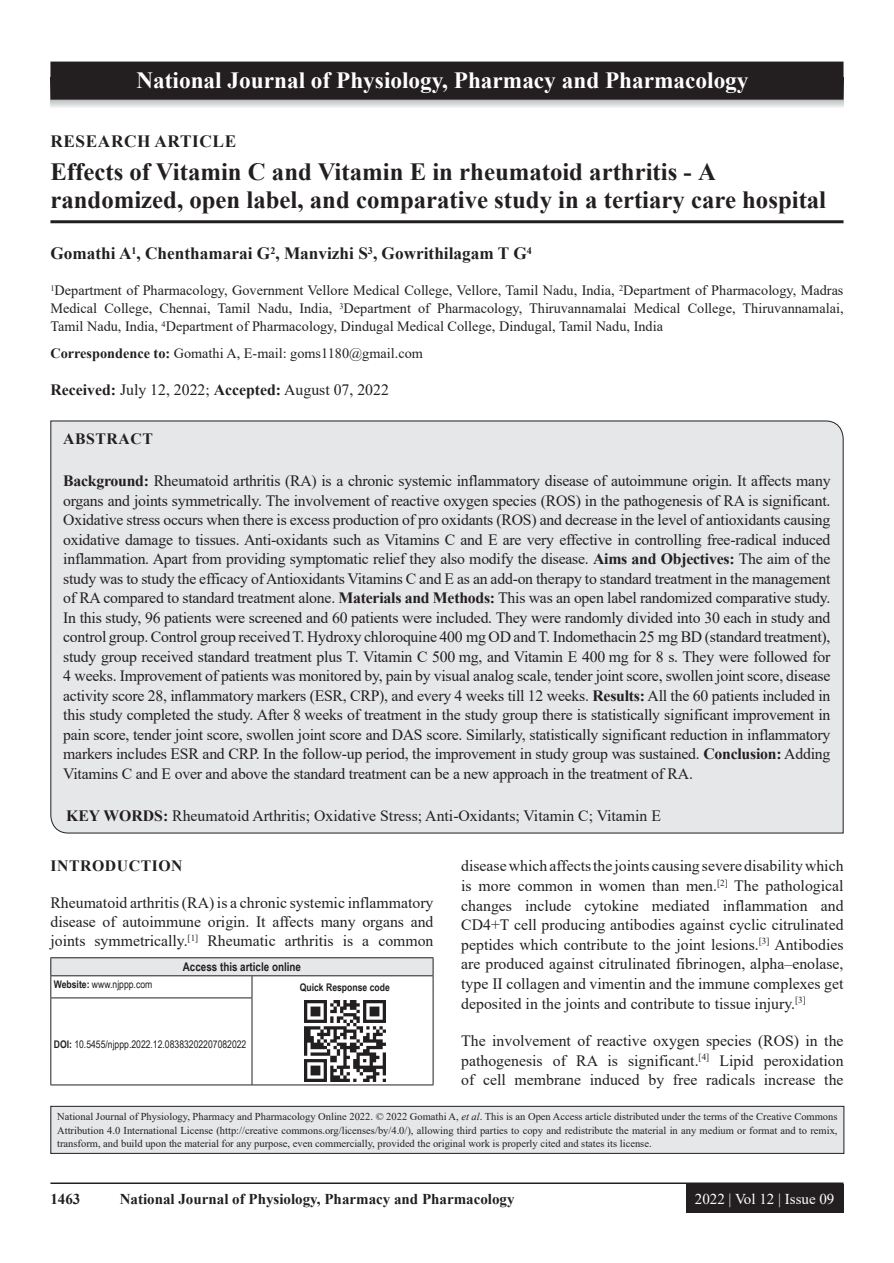
<style>
.page{position:relative;width:894px;height:1263px;background:#fff}
.page>*{position:absolute;margin:0;border:0;box-sizing:border-box;transform-origin:0 0}
.AT{font:700 24.75px/28.5px "Times New Roman";color:#231f20}
.JN_1{font:700 23.25px "Times New Roman";color:#fff}
.AU{font:700 17.25px "Times New Roman";color:#231f20}
.AH{font:700 17.25px "Times New Roman";letter-spacing:.035em;color:#231f20}
.ABS{font:15.75px/19.5px "Times New Roman";letter-spacing:-.015em;color:#231f20;text-align:justify}
.TX{font:15.75px/19.6px "Times New Roman";color:#231f20;text-align:justify}
.KWD{font:15.75px "Times New Roman";color:#231f20}
.HIS{font:15.75px "Times New Roman";color:#231f20}
.ABSH{font:700 15.75px "Times New Roman";letter-spacing:.035em;color:#231f20}
.RF{font:700 15px "Times New Roman";color:#231f20}
.RF_VOL{font:15px "Times New Roman";color:#fff}
.AFF{font:14.25px/18px "Times New Roman";color:#231f20;text-align:justify}
.ADD{font:14.25px "Times New Roman";color:#231f20}
.AAO{font:700 12px "Arial Narrow";color:#231f20}
.JN_TX{font:10.5px/13.5px "Times New Roman";color:#231f20;text-align:justify}
.DOI{font:10.5px "Arial Narrow";color:#231f20}
.Web{font:10.5px "Arial Narrow";color:#231f20}
.QR{font:700 10.5px "Arial Narrow";color:#231f20}
.s1{font-weight:700}
.s2{font-style:italic}
</style>
<div class="page">
<hr style="left:50px;top:1182px;width:793px;height:2px;background:#231f20">
<div style="left:685px;top:1184px;width:158px;height:28px;background:#231f20"></div>
<hr style="left:50px;top:220px;width:793px;height:3px;background:#231f20">
<div style="left:50px;top:420px;width:793px;height:413px;background:#e6e7e9"></div>
<div style="left:51px;top:957px;width:382px;height:18px;background:#e6e7e9"></div>
<svg style="left:251px;top:976px;width:1px;height:21px"></svg>
<hr style="left:50px;top:997px;width:202px;height:1px;background:#231f20">
<hr style="left:50px;top:998px;width:1px;height:86px;background:#231f20">
<hr style="left:251px;top:998px;width:1px;height:86px;background:#231f20">
<hr style="left:50px;top:1084px;width:202px;height:1px;background:#231f20">
<hr style="left:432px;top:998px;width:1px;height:86px;background:#231f20">
<hr style="left:252px;top:1084px;width:181px;height:1px;background:#231f20">
<hr style="left:50px;top:957px;width:202px;height:1px;background:#231f20">
<hr style="left:252px;top:957px;width:181px;height:1px;background:#231f20">
<svg style="left:50px;top:958px;width:1px;height:39px"></svg>
<svg style="left:432px;top:958px;width:1px;height:40px"></svg>
<hr style="left:50px;top:975px;width:202px;height:1px;background:#231f20">
<hr style="left:252px;top:975px;width:181px;height:1px;background:#231f20">
<img style="left:304px;top:1000px;width:81px;height:81px">
<div style="left:51px;top:1106px;width:792px;height:47px;background:#e6e7e9"></div>
<div style="left:50px;top:1106px;width:794px;height:47px;border:1px solid #231f20"></div>
<svg style="left:51px;top:100px;width:792px;height:8px;background:#d9dadc"></svg>
<div style="left:51px;top:62px;width:791px;height:37px;background:#231f20"></div>
<div style="left:50px;top:62px;width:793px;height:38px;border:2px solid #231f20"></div>
<p class="JN_1" style="left:136px;top:64px;width:613px">National Journal of Physiology, Pharmacy and Pharmacology</p>
<p class="AH" style="left:50px;top:128px;width:187px">RESEARCH ARTICLE</p>
<p class="AT" style="left:50px;top:156px;width:777px">Effects of Vitamin C and Vitamin E in rheumatoid arthritis - A randomized, open label, and comparative study in a tertiary care hospital</p>
<p class="AU" style="left:50px;top:241px;width:482px">Gomathi A<sup>1</sup>, Chenthamarai G<sup>2</sup>, Manvizhi S<sup>3</sup>, Gowrithilagam T G<sup>4</sup></p>
<p class="AFF" style="left:50px;top:281px;width:794px"><sup>1</sup>Department of Pharmacology, Government Vellore Medical College, Vellore, Tamil Nadu, India, <sup>2</sup>Department of Pharmacology, Madras Medical College, Chennai, Tamil Nadu, India, <sup>3</sup>Department of Pharmacology, Thiruvannamalai Medical College, Thiruvannamalai, Tamil Nadu, India, <sup>4</sup>Department of Pharmacology, Dindugal Medical College, Dindugal, Tamil Nadu, India</p>
<p class="ADD" style="left:50px;top:343px;width:374px"><span class="s1">Correspondence to:</span> Gomathi A, E-mail: goms1180@gmail.com</p>
<p class="HIS" style="left:50px;top:379px;width:340px"><span class="s1">Received:</span> July 12, 2022; <span class="s1">Accepted:</span> August 07, 2022</p>
<p class="ABSH" style="left:63px;top:427px;width:91px">ABSTRACT</p>
<p class="ABS" style="left:63px;top:470px;width:768px"><span class="s1">Background:</span> Rheumatoid arthritis (RA) is a chronic systemic inflammatory disease of autoimmune origin. It affects many organs and joints symmetrically. The involvement of reactive oxygen species (ROS) in the pathogenesis of RA is significant.<br>Oxidative stress occurs when there is excess production of pro oxidants (ROS) and decrease in the level of antioxidants causing oxidative damage to tissues. Anti-oxidants such as Vitamins C and E are very effective in controlling free-radical induced inflammation. Apart from providing symptomatic relief they also modify the disease. <span class="s1">Aims and Objectives:</span> The aim of the study was to study the efficacy of Antioxidants Vitamins C and E as an add-on therapy to standard treatment in the management of RA compared to standard treatment alone. <span class="s1">Materials and Methods:</span> This was an open label randomized comparative study.<br>In this study, 96 patients were screened and 60 patients were included. They were randomly divided into 30 each in study and control group. Control group received T. Hydroxy chloroquine 400 mg OD and T. Indomethacin 25 mg BD (standard treatment), study group received standard treatment plus T. Vitamin C 500 mg, and Vitamin E 400 mg for 8 s. They were followed for 4 weeks. Improvement of patients was monitored by, pain by visual analog scale, tender joint score, swollen joint score, disease activity score 28, inflammatory markers (ESR, CRP), and every 4 weeks till 12 weeks. <span class="s1">Results:</span> All the 60 patients included in this study completed the study. After 8 weeks of treatment in the study group there is statistically significant improvement in pain score, tender joint score, swollen joint score and DAS score. Similarly, statistically significant reduction in inflammatory markers includes ESR and CRP. In the follow-up period, the improvement in study group was sustained. <span class="s1">Conclusion:</span> Adding Vitamins C and E over and above the standard treatment can be a new approach in the treatment of RA.</p>
<p class="KWD" style="left:66px;top:804px;width:596px"><span class="s1">KEY WORDS:</span> Rheumatoid Arthritis; Oxidative Stress; Anti-Oxidants; Vitamin C; Vitamin E</p>
<h1 class="ABSH" style="left:50px;top:854px;width:134px">INTRODUCTION</h1>
<p class="TX" style="left:50px;top:892px;width:384px;line-height:19px">Rheumatoid arthritis (RA) is a chronic systemic inflammatory disease of autoimmune origin. It affects many organs and joints symmetrically.<sup>[1]</sup> Rheumatic arthritis is a common</p>
<p class="AAO" style="left:183px;top:958px;width:120px">Access this article online</p>
<p class="Web" style="left:54px;top:976px;width:100px"><span class="s1">Website:</span> www.njppp.com</p>
<p class="QR" style="left:300px;top:979px;width:91px">Quick Response code</p>
<p class="TX" style="left:461px;top:855px;width:383px">disease which affects the joints causing severe disability which is more common in women than men.<sup>[2]</sup> The pathological changes include cytokine mediated inflammation and CD4+T cell producing antibodies against cyclic citrulinated peptides which contribute to the joint lesions.<sup>[3]</sup> Antibodies are produced against citrulinated fibrinogen, alpha–enolase, type II collagen and vimentin and the immune complexes get deposited in the joints and contribute to tissue injury.<sup>[3]</sup></p>
<p class="TX" style="left:461px;top:1030px;width:383px">The involvement of reactive oxygen species (ROS) in the pathogenesis of RA is significant.<sup>[4]</sup> Lipid peroxidation of cell membrane induced by free radicals increase the</p>
<p class="DOI" style="left:54px;top:1036px;width:194px"><span class="s1">DOI:</span> 10.5455/njppp.2022.12.08383202207082022</p>
<p class="JN_TX" style="left:57px;top:1109px;width:781px">National Journal of Physiology, Pharmacy and Pharmacology Online 2022. © 2022 Gomathi A, <span class="s2">et al</span>. This is an Open Access article distributed under the terms of the Creative Commons Attribution 4.0 International License (http://creative commons.org/licenses/by/4.0/), allowing third parties to copy and redistribute the material in any medium or format and to remix, transform, and build upon the material for any purpose, even commercially, provided the original work is properly cited and states its license.</p>
<p class="RF" style="left:50px;top:1188px;width:31px">1463</p>
<p class="RF" style="left:120px;top:1188px;width:396px">National Journal of Physiology, Pharmacy and Pharmacology</p>
<p class="RF_VOL" style="left:694px;top:1187px;width:141px">2022 | Vol 12 | Issue 09</p>
</div>
